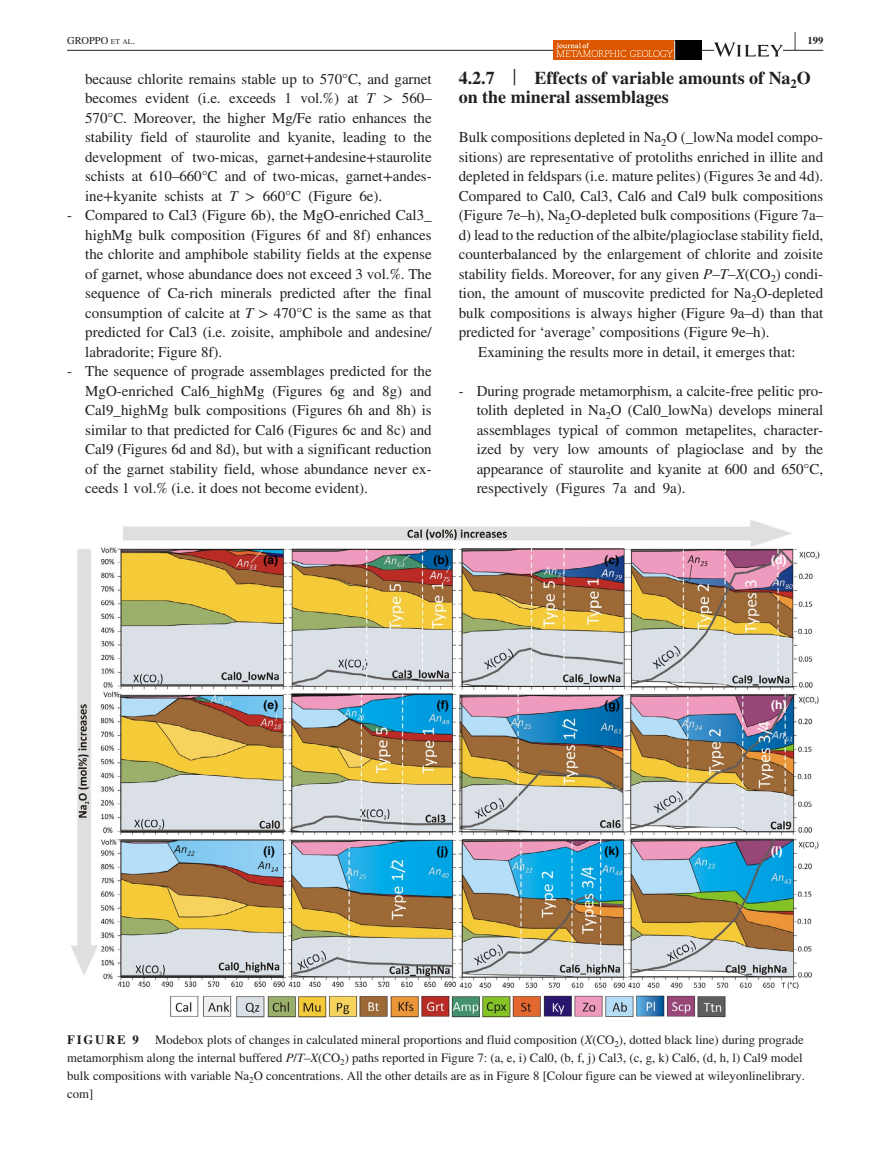
<style>
.page{position:relative;width:893px;height:1174px;background:#fff}
.page>*{position:absolute;margin:0;border:0;box-sizing:border-box;transform-origin:0 0}
.t1{font:700 25.95px "STIX";color:#231f20;scale:.36 1}
.t2{font:700 18px/19.5px "STIX";color:#231f20}
.t3{font:15px/19.5px "STIX";color:#231f20;text-align:justify}
.t4{font:12.75px/18px "STIX";color:#231f20}
.t5{font:700 12.75px "STIX";letter-spacing:.14em;color:#231f20}
.t6{font:700 12px "Helvetica";color:#000}
.t7{font:700 12px "Helvetica";color:#fff}
.t8{font:10.5px "STIX";color:#231f20}
.t9{font:700 10.5px "STIX";color:#231f20}
.s1{font-size:7.35px}
.s2{font-style:italic}
.s3{font-weight:400;font-size:23.7px}
</style>
<div class="page">
<hr style="left:67px;top:50px;width:756px;height:1px;background:#231f20">
<div style="left:553px;top:40px;width:149px;height:20px;background:#dc5800"></div>
<div style="left:675px;top:40px;width:27px;height:20px;background:#000"></div>
<svg style="left:556px;top:40px;width:119px;height:20px"></svg>
<svg style="left:714px;top:42px;width:69px;height:15px"></svg>
<img style="left:71px;top:520px;width:748px;height:497px">
<h1 class="t1" style="left:794px;top:26px;width:7px">|</h1>
<p class="t8" style="left:67px;top:33px;width:69px">GROPPO <span class="s1">et al</span>.</p>
<p class="t9" style="left:807px;top:34px;width:17px">199</p>
<p class="t3" style="left:85px;top:70px;width:348px">because chlorite remains stable up to 570°C, and garnet becomes evident (i.e. exceeds 1 vol.%) at <span class="s2">T</span> &gt; 560– 570°C. Moreover, the higher Mg/Fe ratio enhances the stability field of staurolite and kyanite, leading to the development of two-micas, garnet+andesine+staurolite schists at 610–660°C and of two-micas, garnet+andes&shy;ine+kyanite schists at <span class="s2">T</span> &gt; 660°C (Figure 6e).</p>
<p class="t3" style="left:85px;top:206px;width:348px;text-indent:-18px">- Compared to Cal3 (Figure 6b), the MgO-enriched Cal3_ highMg bulk composition (Figures 6f and 8f) enhances the chlorite and amphibole stability fields at the expense of garnet, whose abundance does not exceed 3 vol.%. The sequence of Ca-rich minerals predicted after the final consumption of calcite at <span class="s2">T</span> &gt; 470°C is the same as that predicted for Cal3 (i.e. zoisite, amphibole and andesine/ labradorite; Figure 8f).</p>
<p class="t3" style="left:85px;top:362px;width:348px;text-indent:-18px">- The sequence of prograde assemblages predicted for the MgO-enriched Cal6_highMg (Figures 6g and 8g) and Cal9_highMg bulk compositions (Figures 6h and 8h) is similar to that predicted for Cal6 (Figures 6c and 8c) and Cal9 (Figures 6d and 8d), but with a significant reduction of the garnet stability field, whose abundance never ex&shy;ceeds 1 vol.% (i.e. it does not become evident).</p>
<p class="t2" style="left:459px;top:68px;width:354px">4.2.7 <span class="s3">|</span> Effects of variable amounts of Na<sub>2</sub>O on the mineral assemblages</p>
<p class="t3" style="left:459px;top:128px;width:366px">Bulk compositions depleted in Na<sub>2</sub>O (_lowNa model compo-</p>
<p class="t3" style="left:459px;top:148px;width:366px">sitions) are representative of protoliths enriched in illite and</p>
<p class="t3" style="left:459px;top:167px;width:366px">depleted in feldspars (i.e. mature pelites) (Figures 3e and 4d).</p>
<p class="t3" style="left:459px;top:187px;width:366px">Compared to Cal0, Cal3, Cal6 and Cal9 bulk compositions</p>
<p class="t3" style="left:459px;top:206px;width:366px">(Figure 7e–h), Na<sub>2</sub>O-depleted bulk compositions (Figure 7a–</p>
<p class="t3" style="left:459px;top:226px;width:366px">d) lead to the reduction of the albite/plagioclase stability field,</p>
<p class="t3" style="left:459px;top:245px;width:366px">counterbalanced by the enlargement of chlorite and zoisite</p>
<p class="t3" style="left:459px;top:265px;width:366px">stability fields. Moreover, for any given <span class="s2">P</span>–<span class="s2">T</span>–<span class="s2">X</span>(CO<sub>2</sub>) condi-</p>
<p class="t3" style="left:459px;top:284px;width:366px">tion, the amount of muscovite predicted for Na<sub>2</sub>O-depleted</p>
<p class="t3" style="left:459px;top:304px;width:366px">bulk compositions is always higher (Figure 9a–d) than that</p>
<p class="t3" style="left:459px;top:323px;width:312px">predicted for ‘average’ compositions (Figure 9e–h).</p>
<p class="t3" style="left:478px;top:343px;width:319px">Examining the results more in detail, it emerges that:</p>
<p class="t3" style="left:477px;top:382px;width:348px;text-indent:-18px">- During prograde metamorphism, a calcite-free pelitic pro&shy;tolith depleted in Na<sub>2</sub>O (Cal0_lowNa) develops mineral assemblages typical of common metapelites, character&shy;ized by very low amounts of plagioclase and by the appearance of staurolite and kyanite at 600 and 650°C, respectively (Figures 7a and 9a).</p>
<p class="t6" style="left:263px;top:552px;width:16px">(a)</p>
<p class="t6" style="left:263px;top:697px;width:16px">(e)</p>
<p class="t6" style="left:434px;top:552px;width:17px">(b)</p>
<p class="t6" style="left:437px;top:697px;width:13px">(f)</p>
<p class="t6" style="left:604px;top:552px;width:16px">(c)</p>
<p class="t6" style="left:604px;top:697px;width:17px">(g)</p>
<p class="t7" style="left:771px;top:552px;width:17px">(d)</p>
<p class="t7" style="left:771px;top:697px;width:17px">(h)</p>
<p class="t6" style="left:263px;top:843px;width:13px">(i)</p>
<p class="t6" style="left:437px;top:843px;width:13px">(j)</p>
<p class="t6" style="left:604px;top:843px;width:16px">(k)</p>
<p class="t7" style="left:771px;top:843px;width:13px">(l)</p>
<p class="t5" style="left:67px;top:1032px;width:73px">FIGURE 9</p>
<p class="t4" style="left:67px;top:1031px;width:739px;text-indent:88px">Modebox plots of changes in calculated mineral proportions and fluid composition (<span class="s2">X</span>(CO<sub>2</sub>), dotted black line) during prograde metamorphism along the internal buffered <span class="s2">P</span>/<span class="s2">T</span>–<span class="s2">X</span>(CO<sub>2</sub>) paths reported in Figure 7: (a, e, i) Cal0, (b, f, j) Cal3, (c, g, k) Cal6, (d, h, l) Cal9 model bulk compositions with variable Na<sub>2</sub>O concentrations. All the other details are as in Figure 8 [Colour figure can be viewed at wileyonlinelibrary. com]</p>
</div>
